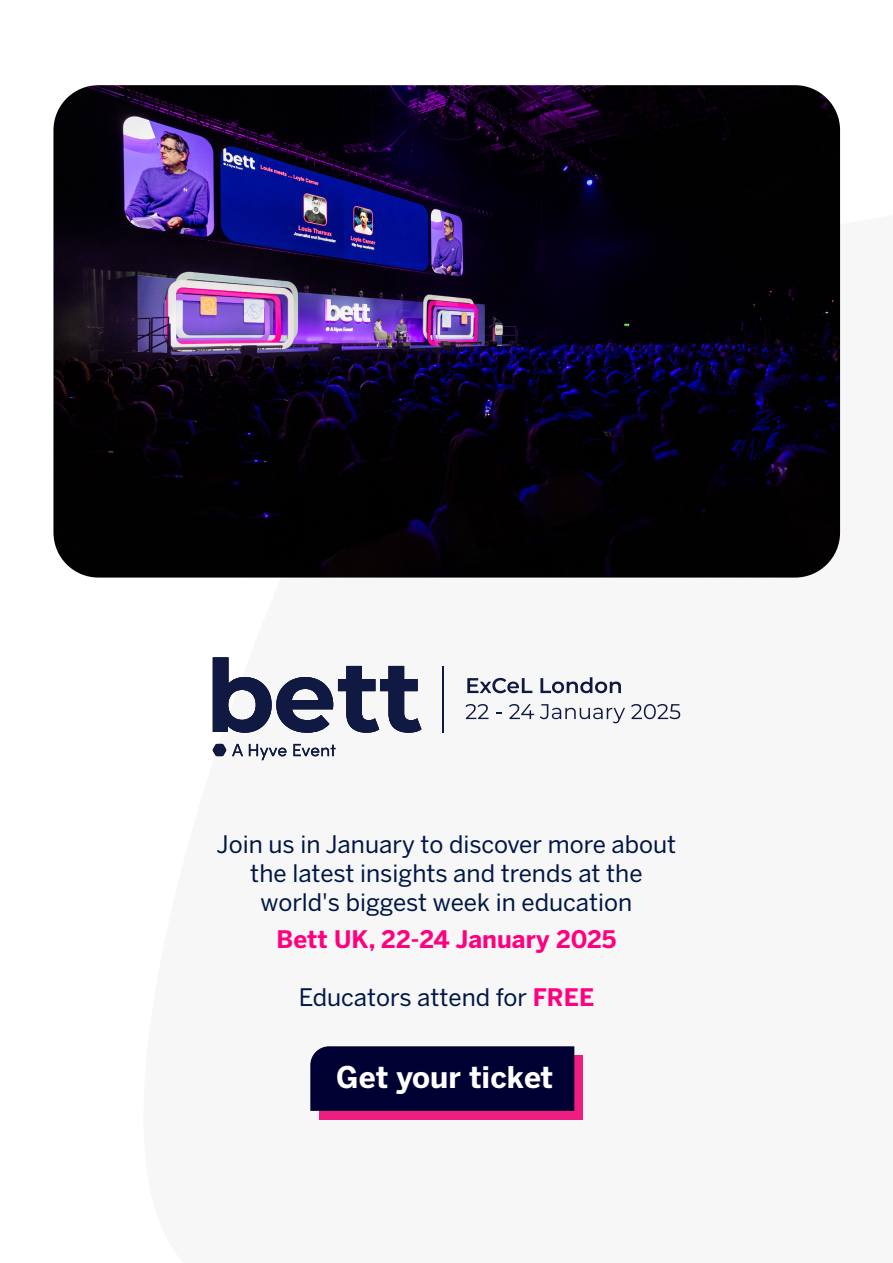
<style>
.page{position:relative;width:893px;height:1263px;background:#fff}
.page>*{position:absolute;margin:0;border:0;box-sizing:border-box;transform-origin:0 0}
.t1{font:700 29.55px "Benton Sans";color:#fff}
.t2{font:24px/28.8px "Benton Sans";color:#001745;text-align:center}
.t3{font:700 24px "Benton Sans";color:#ff007f}
.s1{font-weight:700;color:#ff007f}
</style>
<div class="page">
<hr style="left:443px;top:666px;width:1px;height:67px;background:#101942">
<svg style="left:465px;top:704px;width:23px;height:15px"></svg>
<svg style="left:509px;top:704px;width:25px;height:15px"></svg>
<svg style="left:540px;top:704px;width:85px;height:19px"></svg>
<svg style="left:631px;top:704px;width:49px;height:15px"></svg>
<svg style="left:467px;top:678px;width:65px;height:15px"></svg>
<svg style="left:540px;top:677px;width:81px;height:16px"></svg>
<svg style="left:213px;top:657px;width:208px;height:76px"></svg>
<svg style="left:249px;top:744px;width:37px;height:16px"></svg>
<svg style="left:293px;top:744px;width:42px;height:12px"></svg>
<svg style="left:213px;top:744px;width:30px;height:12px"></svg>
<img style="left:53px;top:85px;width:787px;height:493px">
<div style="left:319px;top:1055px;width:264px;height:64px;background:#ed1e7f"></div>
<div style="left:310px;top:1046px;width:264px;height:65px;background:#003"></div>
<p class="t2" style="left:217px;top:830px;width:461px">Join us in January to discover more about the latest insights and trends at the world's biggest week in education</p>
<p class="t3" style="left:276px;top:925px;width:341px">Bett UK, 22-24 January 2025</p>
<p class="t2" style="left:299px;top:983px;width:297px">Educators attend for <span class="s1">FREE</span></p>
<p class="t1" style="left:336px;top:1059px;width:218px">Get your ticket</p>
</div>
